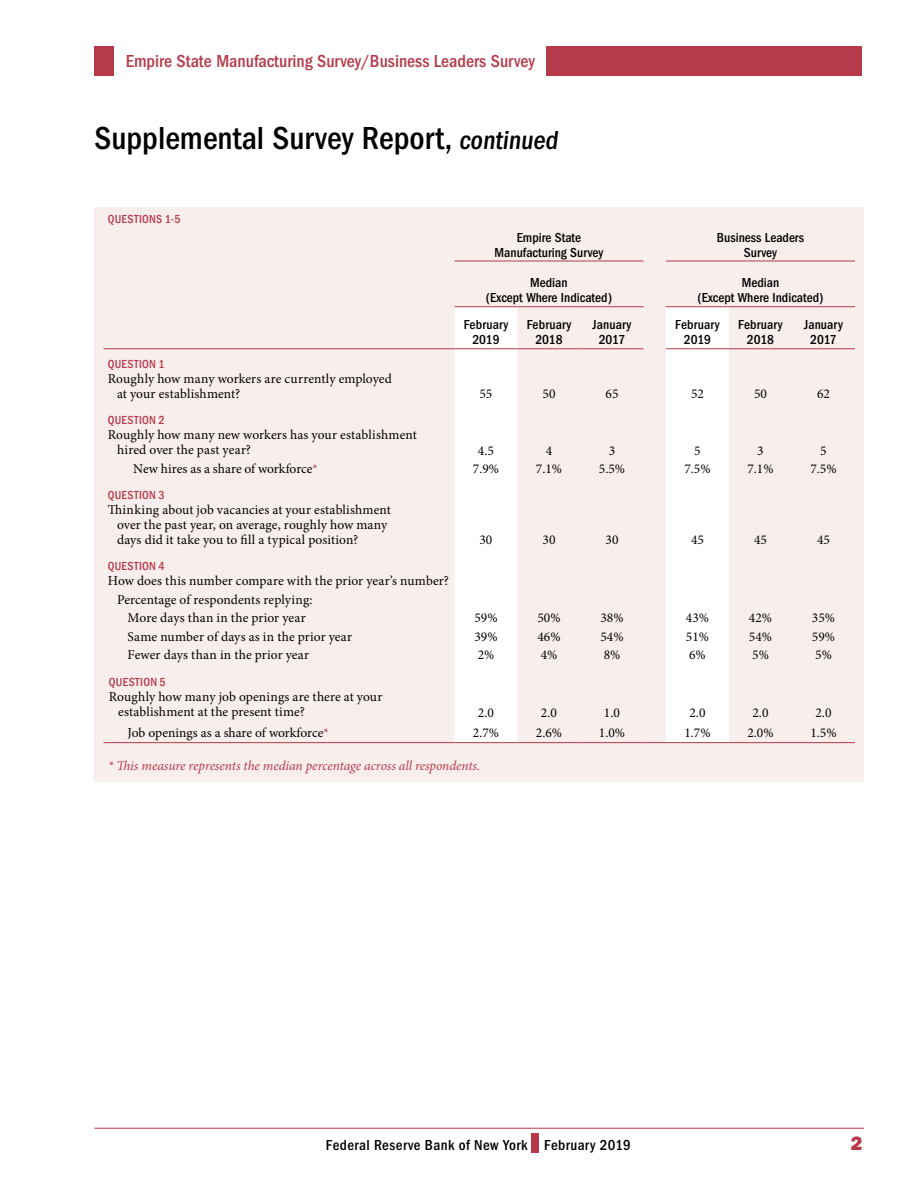
<style>
.page{position:relative;width:918px;height:1188px;background:#fff}
.page>*{position:absolute;margin:0;border:0;box-sizing:border-box;transform-origin:0 0}
.t1{font:500 condensed 33px "ITC Franklin Gothic Std";color:#000}
.t2{font:19.5px "ITC Franklin Gothic Std Hvy";color:#b73a4a}
.t3{font:500 condensed 18px "ITC Franklin Gothic Std";color:#b73a4a}
.t4{font:500 condensed 15px "ITC Franklin Gothic Std";letter-spacing:.025em;color:#000}
.t5{font:13.5px/15px "Minion Pro";letter-spacing:.005em;color:#000}
.t6{font:500 condensed 13.5px/15px "ITC Franklin Gothic Std";color:#000;text-align:center}
.t7{font:italic 13.5px "Minion Pro";letter-spacing:-.005em;color:#b73a4a}
.t8{font:500 condensed 12px "Franklin Gothic";letter-spacing:.025em;color:#b73a4a}
.s1{font-size:27px}
.s2{color:#b73a4a}
</style>
<div class="page">
<div style="left:532px;top:1133px;width:7px;height:20px;background:#b73a4a"></div>
<hr style="left:94px;top:1128px;width:770px;height:1px;background:#b73a4a">
<div style="left:94px;top:46px;width:768px;height:29px;background:#b73a4a"></div>
<div style="left:114px;top:45px;width:432px;height:32px;background:#fff"></div>
<div style="left:94px;top:207px;width:770px;height:575px;background:#f8efed"></div>
<div style="left:454px;top:307px;width:64px;height:6px;background:#fff"></div>
<div style="left:666px;top:307px;width:63px;height:6px;background:#fff"></div>
<svg style="left:454px;top:313px;width:275px;height:429px"></svg>
<hr style="left:104px;top:348px;width:350px;height:1px;background:#b73a4a">
<hr style="left:454px;top:348px;width:64px;height:1px;background:#b73a4a">
<hr style="left:518px;top:348px;width:62px;height:1px;background:#b73a4a">
<hr style="left:666px;top:348px;width:63px;height:1px;background:#b73a4a">
<hr style="left:729px;top:348px;width:63px;height:1px;background:#b73a4a">
<hr style="left:454px;top:261px;width:64px;height:1px;background:#b73a4a">
<hr style="left:518px;top:261px;width:62px;height:1px;background:#b73a4a">
<hr style="left:580px;top:261px;width:64px;height:1px;background:#b73a4a">
<hr style="left:666px;top:261px;width:63px;height:1px;background:#b73a4a">
<hr style="left:729px;top:261px;width:63px;height:1px;background:#b73a4a">
<hr style="left:792px;top:261px;width:63px;height:1px;background:#b73a4a">
<hr style="left:580px;top:348px;width:64px;height:1px;background:#b73a4a">
<hr style="left:792px;top:348px;width:63px;height:1px;background:#b73a4a">
<hr style="left:104px;top:742px;width:350px;height:1px;background:#b73a4a">
<hr style="left:580px;top:742px;width:64px;height:1px;background:#b73a4a">
<svg style="left:644px;top:742px;width:22px;height:1px"></svg>
<hr style="left:792px;top:742px;width:63px;height:1px;background:#b73a4a">
<hr style="left:454px;top:306px;width:64px;height:1px;background:#b73a4a">
<hr style="left:518px;top:306px;width:62px;height:1px;background:#b73a4a">
<hr style="left:580px;top:306px;width:64px;height:1px;background:#b73a4a">
<hr style="left:666px;top:306px;width:63px;height:1px;background:#b73a4a">
<hr style="left:729px;top:306px;width:63px;height:1px;background:#b73a4a">
<hr style="left:792px;top:306px;width:63px;height:1px;background:#b73a4a">
<hr style="left:454px;top:742px;width:64px;height:1px;background:#b73a4a">
<hr style="left:518px;top:742px;width:62px;height:1px;background:#b73a4a">
<hr style="left:666px;top:742px;width:63px;height:1px;background:#b73a4a">
<hr style="left:729px;top:742px;width:63px;height:1px;background:#b73a4a">
<h3 class="t3" style="left:126px;top:51px;width:411px">Empire State Manufacturing Survey/Business Leaders Survey</h3>
<h1 class="t1" style="left:94px;top:119px;width:469px">Supplemental Survey Report, <span class="s1">continued</span></h1>
<p class="t8" style="left:108px;top:211px;width:74px">QUESTIONS 1-5</p>
<p class="t8" style="left:108px;top:356px;width:58px">QUESTION 1</p>
<p class="t5" style="left:117px;top:372px;width:276px;text-indent:-9px">Roughly how many workers are currently employed at your establishment?</p>
<p class="t8" style="left:108px;top:413px;width:58px">QUESTION 2</p>
<p class="t5" style="left:117px;top:428px;width:301px;text-indent:-9px">Roughly how many new workers has your establishment hired over the past year?</p>
<p class="t6" style="left:495px;top:230px;width:110px">Empire State<br>Manufacturing Survey</p>
<p class="t6" style="left:717px;top:230px;width:89px">Business Leaders<br>Survey</p>
<p class="t6" style="left:486px;top:276px;width:128px">Median<br>(Except Where Indicated)</p>
<p class="t6" style="left:697px;top:276px;width:128px">Median<br>(Except Where Indicated)</p>
<p class="t6" style="left:464px;top:318px;width:46px">February<br>2019</p>
<p class="t6" style="left:527px;top:318px;width:46px">February<br>2018</p>
<p class="t6" style="left:593px;top:318px;width:40px">January<br>2017</p>
<p class="t6" style="left:675px;top:318px;width:46px">February<br>2019</p>
<p class="t6" style="left:738px;top:318px;width:46px">February<br>2018</p>
<p class="t6" style="left:804px;top:318px;width:40px">January<br>2017</p>
<p class="t5" style="left:480px;top:387px;width:14px">55</p>
<p class="t5" style="left:543px;top:387px;width:14px">50</p>
<p class="t5" style="left:606px;top:387px;width:14px">65</p>
<p class="t5" style="left:691px;top:387px;width:14px">52</p>
<p class="t5" style="left:754px;top:387px;width:14px">50</p>
<p class="t5" style="left:817px;top:387px;width:14px">62</p>
<p class="t5" style="left:478px;top:443px;width:18px">4.5</p>
<p class="t5" style="left:546px;top:443px;width:8px">4</p>
<p class="t5" style="left:609px;top:443px;width:8px">3</p>
<p class="t5" style="left:694px;top:443px;width:8px">5</p>
<p class="t5" style="left:757px;top:443px;width:8px">3</p>
<p class="t5" style="left:820px;top:443px;width:8px">5</p>
<p class="t5" style="left:133px;top:461px;width:186px">New hires as a share of workforce<span class="s2">*</span></p>
<p class="t5" style="left:473px;top:461px;width:28px">7.9%</p>
<p class="t5" style="left:536px;top:461px;width:28px">7.1%</p>
<p class="t5" style="left:599px;top:461px;width:28px">5.5%</p>
<p class="t5" style="left:684px;top:461px;width:28px">7.5%</p>
<p class="t5" style="left:747px;top:461px;width:28px">7.1%</p>
<p class="t5" style="left:810px;top:461px;width:28px">7.5%</p>
<p class="t8" style="left:108px;top:487px;width:58px">QUESTION 3</p>
<p class="t5" style="left:117px;top:503px;width:275px;text-indent:-9px">Thinking about job vacancies at your establishment over the past year, on average, roughly how many days did it take you to fill a typical position?</p>
<p class="t5" style="left:480px;top:533px;width:14px">30</p>
<p class="t5" style="left:543px;top:533px;width:14px">30</p>
<p class="t5" style="left:606px;top:533px;width:14px">30</p>
<p class="t5" style="left:691px;top:533px;width:14px">45</p>
<p class="t5" style="left:754px;top:533px;width:14px">45</p>
<p class="t5" style="left:817px;top:533px;width:14px">45</p>
<p class="t8" style="left:108px;top:558px;width:58px">QUESTION 4</p>
<p class="t5" style="left:108px;top:574px;width:343px">How does this number compare with the prior year’s number?</p>
<p class="t5" style="left:117px;top:592px;width:197px">Percentage of respondents replying:</p>
<p class="t5" style="left:128px;top:610px;width:180px">More days than in the prior year</p>
<p class="t5" style="left:474px;top:610px;width:25px">59%</p>
<p class="t5" style="left:537px;top:610px;width:25px">50%</p>
<p class="t5" style="left:600px;top:610px;width:25px">38%</p>
<p class="t5" style="left:686px;top:610px;width:25px">43%</p>
<p class="t5" style="left:749px;top:610px;width:25px">42%</p>
<p class="t5" style="left:812px;top:610px;width:25px">35%</p>
<p class="t5" style="left:128px;top:629px;width:226px">Same number of days as in the prior year</p>
<p class="t5" style="left:474px;top:629px;width:25px">39%</p>
<p class="t5" style="left:537px;top:629px;width:25px">46%</p>
<p class="t5" style="left:600px;top:629px;width:25px">54%</p>
<p class="t5" style="left:686px;top:629px;width:25px">51%</p>
<p class="t5" style="left:749px;top:629px;width:25px">54%</p>
<p class="t5" style="left:812px;top:629px;width:25px">59%</p>
<p class="t5" style="left:128px;top:647px;width:183px">Fewer days than in the prior year</p>
<p class="t5" style="left:478px;top:647px;width:18px">2%</p>
<p class="t5" style="left:541px;top:647px;width:18px">4%</p>
<p class="t5" style="left:604px;top:647px;width:18px">8%</p>
<p class="t5" style="left:689px;top:647px;width:18px">6%</p>
<p class="t5" style="left:752px;top:647px;width:18px">5%</p>
<p class="t5" style="left:815px;top:647px;width:18px">5%</p>
<p class="t8" style="left:109px;top:674px;width:58px">QUESTION 5</p>
<p class="t5" style="left:118px;top:689px;width:266px;text-indent:-9px">Roughly how many job openings are there at your establishment at the present time?</p>
<p class="t5" style="left:478px;top:706px;width:18px">2.0</p>
<p class="t5" style="left:541px;top:706px;width:18px">2.0</p>
<p class="t5" style="left:604px;top:706px;width:18px">1.0</p>
<p class="t5" style="left:689px;top:706px;width:18px">2.0</p>
<p class="t5" style="left:752px;top:706px;width:18px">2.0</p>
<p class="t5" style="left:815px;top:706px;width:18px">2.0</p>
<p class="t5" style="left:128px;top:725px;width:203px">Job openings as a share of workforce<span class="s2">*</span></p>
<p class="t5" style="left:473px;top:725px;width:28px">2.7%</p>
<p class="t5" style="left:536px;top:725px;width:28px">2.6%</p>
<p class="t5" style="left:599px;top:725px;width:28px">1.0%</p>
<p class="t5" style="left:684px;top:725px;width:28px">1.7%</p>
<p class="t5" style="left:747px;top:725px;width:28px">2.0%</p>
<p class="t5" style="left:810px;top:725px;width:28px">1.5%</p>
<p class="t7" style="left:108px;top:757px;width:374px">* This measure represents the median percentage across all respondents.</p>
<p class="t4" style="left:326px;top:1136px;width:306px">Federal Reserve Bank of New York February 2019</p>
<h2 class="t2" style="left:851px;top:1132px;width:13px">2</h2>
</div>
